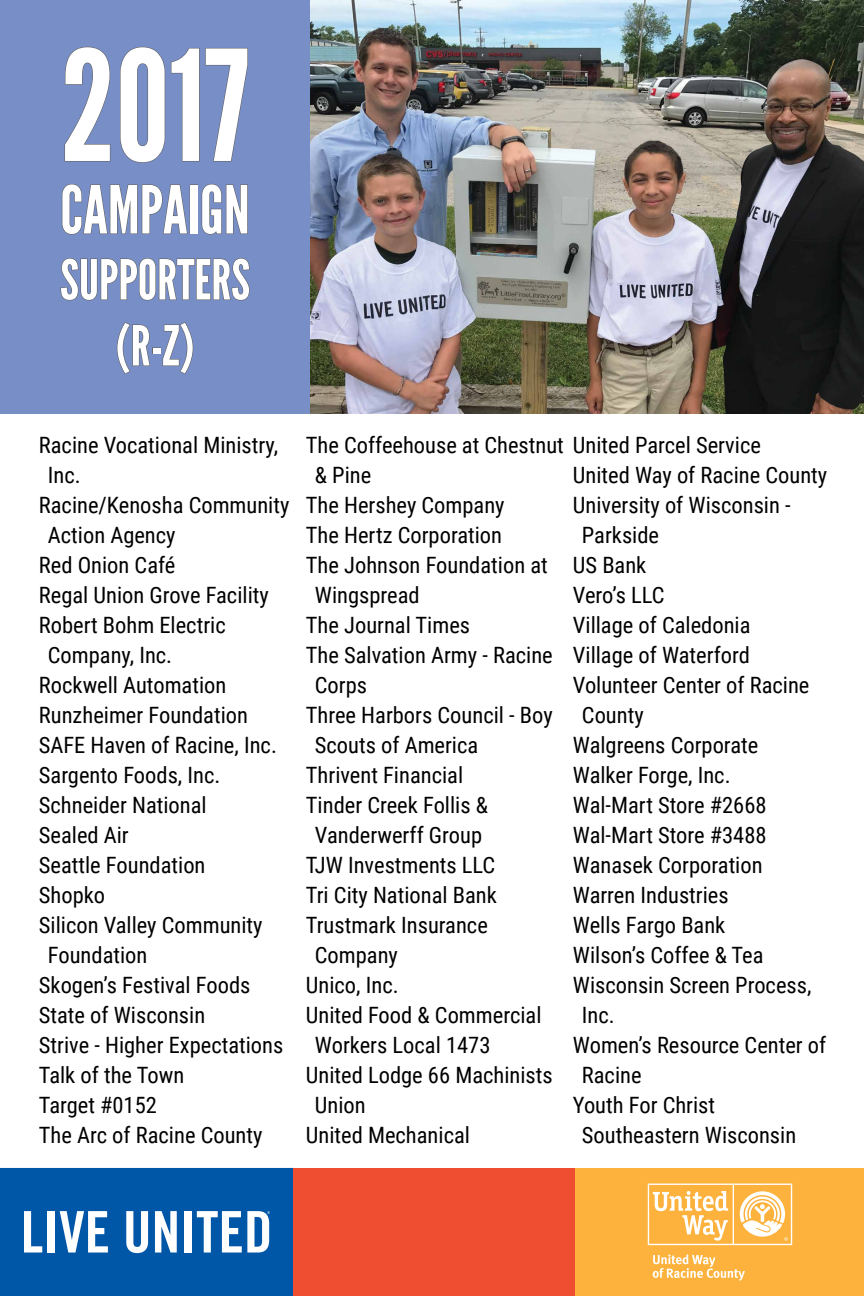
<style>
.page{position:relative;width:864px;height:1296px;background:#fff}
.page>*{position:absolute;margin:0;border:0;box-sizing:border-box;transform-origin:0 0}
.t1{font:153px "League Gothic";color:#fff}
.t2{font:66px "League Gothic";color:#fff}
.t3{font:55px/66px "League Gothic";color:#fff;text-align:center}
.t4{font:22.5px "Roboto Condensed";color:#000}
</style>
<div class="page">
<div style="left:0;top:1168px;width:294px;height:128px;background:#0056a7"></div>
<div style="left:0;top:0;width:310px;height:414px;background:#788ec7"></div>
<img style="left:310px;top:0;width:554px;height:414px">
<div style="left:294px;top:1168px;width:282px;height:128px;background:#f04e31"></div>
<div style="left:576px;top:1168px;width:288px;height:128px;background:#fcb23d"></div>
<svg style="left:648px;top:1184px;width:144px;height:61px"></svg>
<svg style="left:653px;top:1254px;width:92px;height:27px"></svg>
<svg style="left:24px;top:1211px;width:18px;height:42px"></svg>
<div style="left:48px;top:1211px;width:7px;height:42px;background:#fff"></div>
<svg style="left:60px;top:1211px;width:48px;height:42px"></svg>
<svg style="left:126px;top:1211px;width:22px;height:42px"></svg>
<svg style="left:155px;top:1211px;width:22px;height:42px"></svg>
<div style="left:185px;top:1211px;width:7px;height:42px;background:#fff"></div>
<svg style="left:197px;top:1211px;width:73px;height:42px"></svg>
<svg style="left:64px;top:46px;width:47px;height:116px"></svg>
<svg style="left:120px;top:46px;width:128px;height:117px"></svg>
<svg style="left:61px;top:183px;width:127px;height:52px"></svg>
<div style="left:190px;top:184px;width:8px;height:50px;border:1px solid #636466"></div>
<svg style="left:201px;top:183px;width:47px;height:52px"></svg>
<svg style="left:60px;top:258px;width:190px;height:43px"></svg>
<svg style="left:116px;top:322px;width:34px;height:52px"></svg>
<div style="left:152px;top:347px;width:9px;height:7px;border:1px solid #636466"></div>
<svg style="left:162px;top:322px;width:32px;height:52px"></svg>
<h1 class="t1" style="left:61px;top:15px;width:190px">2017</h1>
<h2 class="t2" style="left:60px;top:171px;width:191px">CAMPAIGN</h2>
<h3 class="t3" style="left:60px;top:247px;width:192px">SUPPORTERS (R-Z)</h3>
<p class="t4" style="left:39px;top:430px;width:241px">Racine Vocational Ministry,</p>
<p class="t4" style="left:48px;top:460px;width:34px">Inc.</p>
<p class="t4" style="left:39px;top:490px;width:252px">Racine/Kenosha Community</p>
<p class="t4" style="left:48px;top:520px;width:129px">Action Agency</p>
<p class="t4" style="left:39px;top:550px;width:138px">Red Onion Café</p>
<p class="t4" style="left:39px;top:580px;width:231px">Regal Union Grove Facility</p>
<p class="t4" style="left:39px;top:610px;width:188px">Robert Bohm Electric</p>
<p class="t4" style="left:48px;top:640px;width:126px">Company, Inc.</p>
<p class="t4" style="left:39px;top:670px;width:189px">Rockwell Automation</p>
<p class="t4" style="left:39px;top:700px;width:211px">Runzheimer Foundation</p>
<p class="t4" style="left:39px;top:730px;width:240px">SAFE Haven of Racine, Inc.</p>
<p class="t4" style="left:39px;top:760px;width:183px">Sargento Foods, Inc.</p>
<p class="t4" style="left:39px;top:790px;width:169px">Schneider National</p>
<p class="t4" style="left:39px;top:820px;width:91px">Sealed Air</p>
<p class="t4" style="left:39px;top:850px;width:168px">Seattle Foundation</p>
<p class="t4" style="left:39px;top:880px;width:68px">Shopko</p>
<p class="t4" style="left:39px;top:909px;width:225px">Silicon Valley Community</p>
<p class="t4" style="left:48px;top:939px;width:101px">Foundation</p>
<p class="t4" style="left:39px;top:969px;width:213px">Skogen’s Festival Foods</p>
<p class="t4" style="left:39px;top:999px;width:168px">State of Wisconsin</p>
<p class="t4" style="left:39px;top:1029px;width:246px">Strive - Higher Expectations</p>
<p class="t4" style="left:39px;top:1059px;width:147px">Talk of the Town</p>
<p class="t4" style="left:39px;top:1089px;width:120px">Target #0152</p>
<p class="t4" style="left:39px;top:1119px;width:225px">The Arc of Racine County</p>
<p class="t4" style="left:306px;top:429px;width:457px">The Coffeehouse at Chestnut United Parcel Service</p>
<p class="t4" style="left:315px;top:459px;width:58px">&amp; Pine</p>
<p class="t4" style="left:306px;top:489px;width:200px">The Hershey Company</p>
<p class="t4" style="left:306px;top:519px;width:198px">The Hertz Corporation</p>
<p class="t4" style="left:306px;top:549px;width:243px">The Johnson Foundation at</p>
<p class="t4" style="left:315px;top:579px;width:106px">Wingspread</p>
<p class="t4" style="left:306px;top:609px;width:166px">The Journal Times</p>
<p class="t4" style="left:306px;top:639px;width:248px">The Salvation Army - Racine</p>
<p class="t4" style="left:315px;top:669px;width:54px">Corps</p>
<p class="t4" style="left:306px;top:699px;width:248px">Three Harbors Council - Boy</p>
<p class="t4" style="left:315px;top:729px;width:165px">Scouts of America</p>
<p class="t4" style="left:306px;top:759px;width:159px">Thrivent Financial</p>
<p class="t4" style="left:306px;top:789px;width:184px">Tinder Creek Follis &amp;</p>
<p class="t4" style="left:315px;top:819px;width:169px">Vanderwerff Group</p>
<p class="t4" style="left:306px;top:849px;width:191px">TJW Investments LLC</p>
<p class="t4" style="left:306px;top:879px;width:192px">Tri City National Bank</p>
<p class="t4" style="left:306px;top:909px;width:183px">Trustmark Insurance</p>
<p class="t4" style="left:315px;top:939px;width:85px">Company</p>
<p class="t4" style="left:306px;top:969px;width:94px">Unico, Inc.</p>
<p class="t4" style="left:306px;top:999px;width:237px">United Food &amp; Commercial</p>
<p class="t4" style="left:315px;top:1029px;width:177px">Workers Local 1473</p>
<p class="t4" style="left:306px;top:1059px;width:248px">United Lodge 66 Machinists</p>
<p class="t4" style="left:315px;top:1089px;width:52px">Union</p>
<p class="t4" style="left:306px;top:1119px;width:166px">United Mechanical</p>
<p class="t4" style="left:573px;top:459px;width:256px">United Way of Racine County</p>
<p class="t4" style="left:573px;top:489px;width:219px">University of Wisconsin -</p>
<p class="t4" style="left:582px;top:519px;width:79px">Parkside</p>
<p class="t4" style="left:573px;top:549px;width:75px">US Bank</p>
<p class="t4" style="left:573px;top:579px;width:93px">Vero’s LLC</p>
<p class="t4" style="left:573px;top:609px;width:179px">Village of Caledonia</p>
<p class="t4" style="left:573px;top:639px;width:179px">Village of Waterford</p>
<p class="t4" style="left:573px;top:669px;width:238px">Volunteer Center of Racine</p>
<p class="t4" style="left:582px;top:699px;width:63px">County</p>
<p class="t4" style="left:573px;top:729px;width:187px">Walgreens Corporate</p>
<p class="t4" style="left:573px;top:759px;width:159px">Walker Forge, Inc.</p>
<p class="t4" style="left:573px;top:789px;width:195px">Wal-Mart Store #2668</p>
<p class="t4" style="left:573px;top:819px;width:195px">Wal-Mart Store #3488</p>
<p class="t4" style="left:573px;top:849px;width:191px">Wanasek Corporation</p>
<p class="t4" style="left:573px;top:879px;width:157px">Warren Industries</p>
<p class="t4" style="left:573px;top:909px;width:154px">Wells Fargo Bank</p>
<p class="t4" style="left:573px;top:939px;width:192px">Wilson’s Coffee &amp; Tea</p>
<p class="t4" style="left:573px;top:969px;width:240px">Wisconsin Screen Process,</p>
<p class="t4" style="left:582px;top:999px;width:34px">Inc.</p>
<p class="t4" style="left:573px;top:1029px;width:255px">Women’s Resource Center of</p>
<p class="t4" style="left:582px;top:1059px;width:61px">Racine</p>
<p class="t4" style="left:573px;top:1089px;width:144px">Youth For Christ</p>
<p class="t4" style="left:582px;top:1119px;width:216px">Southeastern Wisconsin</p>
</div>
